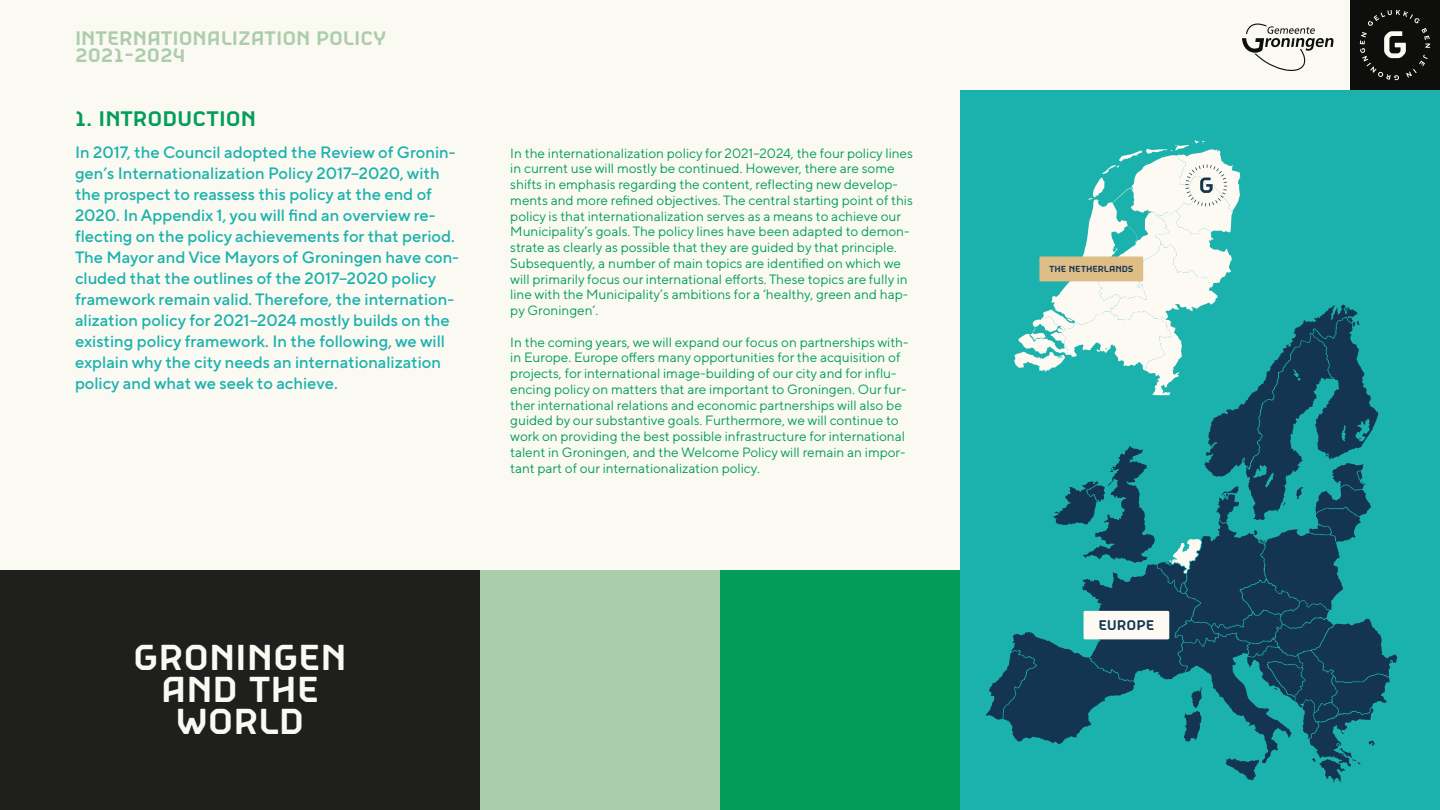
<style>
.page{position:relative;width:1440px;height:810px;background:#fff}
.page>*{position:absolute;margin:0;border:0;box-sizing:border-box;transform-origin:0 0}
.t1{font:36px "Gronika";color:#faf9f2}
.t2{font:21px "Gronika";color:#029d59}
.t3{font:19.5px/16.5px "Gronika";color:#accdab}
.t4{font:500 16.5px/21px "TT Norms Pro";color:#1bb2ad}
.t5{font:13.88px "Gronika";color:#143551}
.t6{font:13.5px/15.8px "TT Norms Pro";color:#029d59}
.t7{font:8.77px "Gronika";color:#143551}
</style>
<div class="page">
<div style="left:0;top:90px;width:240px;height:240px;background:#faf9f2"></div>
<div style="left:0;top:330px;width:240px;height:240px;background:#faf9f2"></div>
<div style="left:240px;top:90px;width:240px;height:240px;background:#faf9f2"></div>
<div style="left:240px;top:330px;width:240px;height:240px;background:#faf9f2"></div>
<div style="left:480px;top:90px;width:240px;height:240px;background:#faf9f2"></div>
<div style="left:480px;top:330px;width:240px;height:240px;background:#faf9f2"></div>
<div style="left:480px;top:570px;width:240px;height:240px;background:#accdab"></div>
<div style="left:720px;top:90px;width:240px;height:240px;background:#faf9f2"></div>
<div style="left:960px;top:90px;width:240px;height:240px;background:#1bb2ad"></div>
<div style="left:1200px;top:90px;width:240px;height:240px;background:#1bb2ad"></div>
<div style="left:720px;top:330px;width:240px;height:240px;background:#faf9f2"></div>
<div style="left:720px;top:570px;width:240px;height:240px;background:#029d59"></div>
<div style="left:960px;top:330px;width:240px;height:240px;background:#1bb2ad"></div>
<div style="left:960px;top:570px;width:240px;height:240px;background:#1bb2ad"></div>
<div style="left:1200px;top:330px;width:240px;height:240px;background:#1bb2ad"></div>
<div style="left:1200px;top:570px;width:240px;height:240px;background:#1bb2ad"></div>
<div style="left:0;top:570px;width:240px;height:240px;background:#1f1f1e"></div>
<div style="left:240px;top:570px;width:240px;height:240px;background:#1f1f1e"></div>
<svg style="left:986px;top:140px;width:411px;height:643px"></svg>
<div style="left:1040px;top:257px;width:102px;height:24px;background:#debd86"></div>
<div style="left:0;top:0;width:1440px;height:90px;background:#faf9f2"></div>
<div style="left:1350px;top:0;width:90px;height:90px;background:#0e0e0d"></div>
<svg style="left:1360px;top:10px;width:70px;height:70px"></svg>
<svg style="left:1242px;top:23px;width:92px;height:48px"></svg>
<h3 class="t3" style="left:75px;top:29px;width:313px">INTERNATIONALIZATION POLICY<br>2021-2024</h3>
<p class="t2" style="left:75px;top:105px;width:183px">1. INTRODUCTION</p>
<p class="t4" style="left:75px;top:141px;width:386px">In 2017, the Council adopted the Review of Gronin&shy;gen’s Internationalization Policy 2017–2020, with the prospect to reassess this policy at the end of 2020. In Appendix 1, you will find an overview re&shy;flecting on the policy achievements for that period.<br>The Mayor and Vice Mayors of Groningen have con&shy;cluded that the outlines of the 2017–2020 policy framework remain valid. Therefore, the internation&shy;alization policy for 2021–2024 mostly builds on the existing policy framework. In the following, we will explain why the city needs an internationalization policy and what we seek to achieve.</p>
<p class="t6" style="left:510px;top:144px;width:404px">In the internationalization policy for 2021–2024, the four policy lines in current use will mostly be continued. However, there are some shifts in emphasis regarding the content, reflecting new develop&shy;ments and more refined objectives. The central starting point of this policy is that internationalization serves as a means to achieve our Municipality’s goals. The policy lines have been adapted to demon&shy;strate as clearly as possible that they are guided by that principle.<br>Subsequently, a number of main topics are identified on which we will primarily focus our international efforts. These topics are fully in line with the Municipality’s ambitions for a ‘healthy, green and hap&shy;py Groningen’.</p>
<p class="t6" style="left:510px;top:333px;width:400px">In the coming years, we will expand our focus on partnerships with&shy;in Europe. Europe offers many opportunities for the acquisition of projects, for international image-building of our city and for influ&shy;encing policy on matters that are important to Groningen. Our fur&shy;ther international relations and economic partnerships will also be guided by our substantive goals. Furthermore, we will continue to work on providing the best possible infrastructure for international talent in Groningen, and the Welcome Policy will remain an impor&shy;tant part of our internationalization policy.</p>
<p class="t1" style="left:133px;top:634px;width:215px">GRONINGEN</p>
<p class="t1" style="left:161px;top:667px;width:160px">AND THE</p>
<p class="t1" style="left:176px;top:699px;width:130px">WORLD</p>
<p class="t7" style="left:1049px;top:264px;width:86px">THE NETHERLANDS</p>
<p class="t5" style="left:1098px;top:617px;width:58px">EUROPE</p>
</div>
